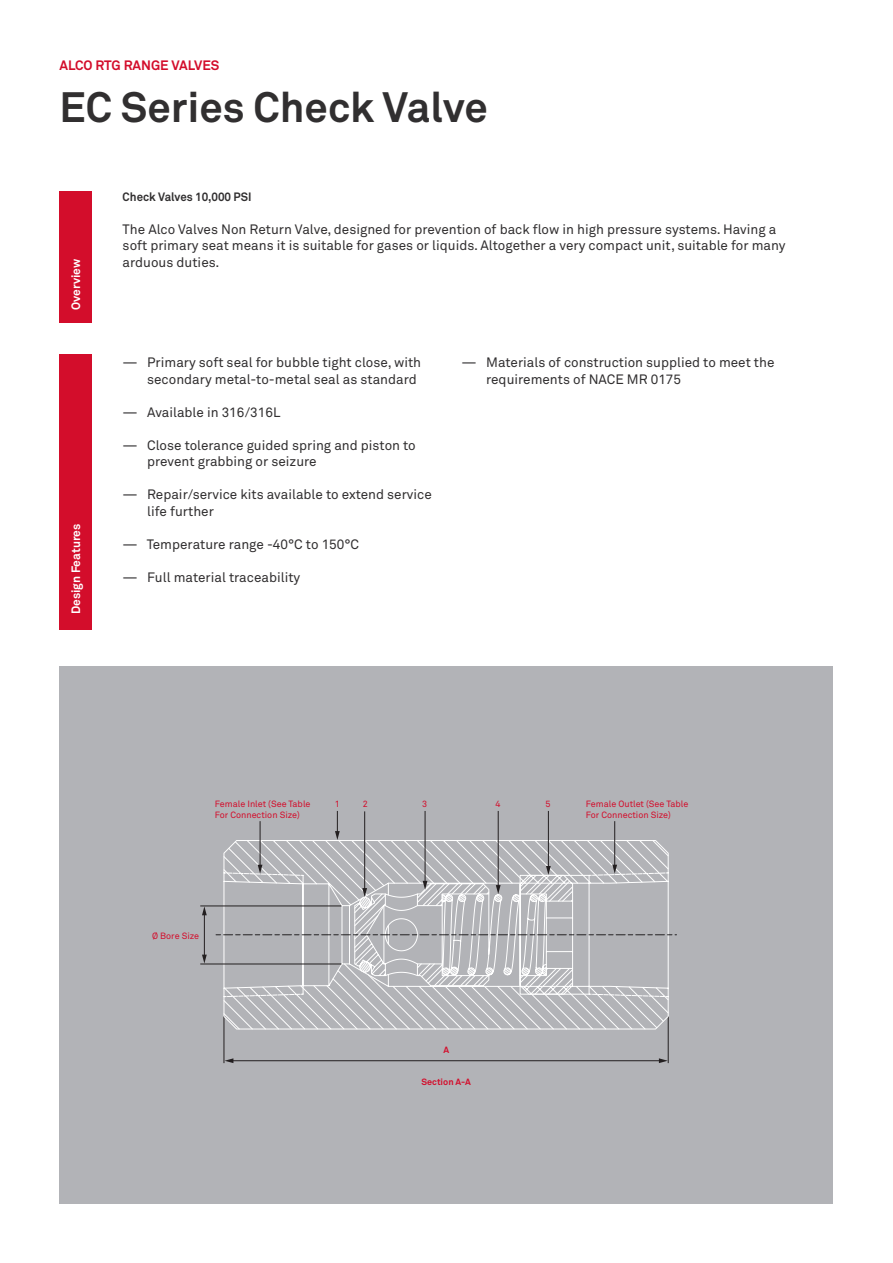
<style>
.page{position:relative;width:893px;height:1263px;background:#fff}
.page>*{position:absolute;margin:0;border:0;box-sizing:border-box;transform-origin:0 0}
.t1{font:700 42px "Akkurat";color:#312f30}
.t2{font:13.5px/16.5px "Akkurat";color:#312f30}
.t3{font:700 13.5px "Akkurat";color:#d30d2b}
.t4{font:700 12px "Akkurat";color:#fff}
.t5{font:700 12px "Akkurat";color:#312f30;scale:.96 1}
.t6{font:9px/10.8px "Akkurat";color:#d30d2b}
.t7{font:700 9px "Akkurat";color:#d30d2b}
</style>
<div class="page">
<div style="left:60px;top:354px;width:32px;height:275px;background:#d30d2b"></div>
<div style="left:60px;top:191px;width:32px;height:132px;background:#d30d2b"></div>
<div style="left:60px;top:666px;width:773px;height:537px;background:#b2b3b7"></div>
<hr style="left:224px;top:1016px;width:1px;height:47px;background:#231f20">
<hr style="left:668px;top:1016px;width:1px;height:47px;background:#231f20">
<svg style="left:223px;top:839px;width:446px;height:191px"></svg>
<hr style="left:200px;top:905px;width:141px;height:1px;background:#231f20">
<hr style="left:200px;top:963px;width:141px;height:1px;background:#231f20">
<hr style="left:260px;top:821px;width:1px;height:47px;background:#231f20">
<hr style="left:204px;top:911px;width:1px;height:47px;background:#231f20">
<hr style="left:614px;top:821px;width:1px;height:47px;background:#231f20">
<hr style="left:364px;top:811px;width:1px;height:80px;background:#231f20">
<hr style="left:230px;top:1060px;width:432px;height:1px;background:#231f20">
<hr style="left:425px;top:811px;width:1px;height:73px;background:#231f20">
<hr style="left:498px;top:811px;width:1px;height:77px;background:#231f20">
<hr style="left:548px;top:811px;width:1px;height:58px;background:#231f20">
<svg style="left:202px;top:955px;width:5px;height:8px"></svg>
<svg style="left:202px;top:906px;width:5px;height:9px"></svg>
<svg style="left:335px;top:811px;width:5px;height:29px"></svg>
<svg style="left:225px;top:1058px;width:8px;height:5px"></svg>
<svg style="left:659px;top:1058px;width:9px;height:5px"></svg>
<svg style="left:216px;top:865px;width:460px;height:130px"></svg>
<p class="t3" style="left:60px;top:57px;width:161px">ALCO RTG RANGE VALVES</p>
<h1 class="t1" style="left:60px;top:80px;width:430px">EC Series Check Valve</h1>
<p class="t4" style="left:68px;top:310px;width:53px;rotate:-90deg">Overview</p>
<p class="t4" style="left:68px;top:614px;width:92px;rotate:-90deg">Design Features</p>
<p class="t5" style="left:123px;top:189px;width:136px">Check Valves 10,000 PSI</p>
<p class="t2" style="left:123px;top:221px;width:664px">The Alco Valves Non Return Valve, designed for prevention of back flow in high pressure systems. Having a soft primary seat means it is suitable for gases or liquids. Altogether a very compact unit, suitable for many arduous duties.</p>
<p class="t2" style="left:147px;top:354px;width:276px;text-indent:-25px">— Primary soft seal for bubble tight close, with secondary metal-to-metal seal as standard</p>
<p class="t2" style="left:123px;top:404px;width:159px">— Available in 316/316L</p>
<p class="t2" style="left:147px;top:437px;width:270px;text-indent:-25px">— Close tolerance guided spring and piston to prevent grabbing or seizure</p>
<p class="t2" style="left:147px;top:486px;width:286px;text-indent:-25px">— Repair/service kits available to extend service life further</p>
<p class="t2" style="left:123px;top:536px;width:238px">— Temperature range -40°C to 150°C</p>
<p class="t2" style="left:123px;top:569px;width:179px">— Full material traceability</p>
<p class="t2" style="left:486px;top:354px;width:290px;text-indent:-25px">— Materials of construction supplied to meet the requirements of NACE MR 0175</p>
<p class="t6" style="left:215px;top:798px;width:97px">Female Inlet (See Table<br>For Connection Size)</p>
<p class="t6" style="left:335px;top:798px;width:7px">1</p>
<p class="t6" style="left:363px;top:798px;width:7px">2</p>
<p class="t6" style="left:422px;top:798px;width:7px">3</p>
<p class="t6" style="left:495px;top:798px;width:7px">4</p>
<p class="t6" style="left:546px;top:798px;width:7px">5</p>
<p class="t6" style="left:586px;top:798px;width:104px">Female Outlet (See Table<br>For Connection Size)</p>
<p class="t6" style="left:152px;top:931px;width:49px">Ø Bore Size</p>
<p class="t7" style="left:443px;top:1044px;width:7px">A</p>
<p class="t7" style="left:422px;top:1076px;width:51px">Section A-A</p>
</div>
